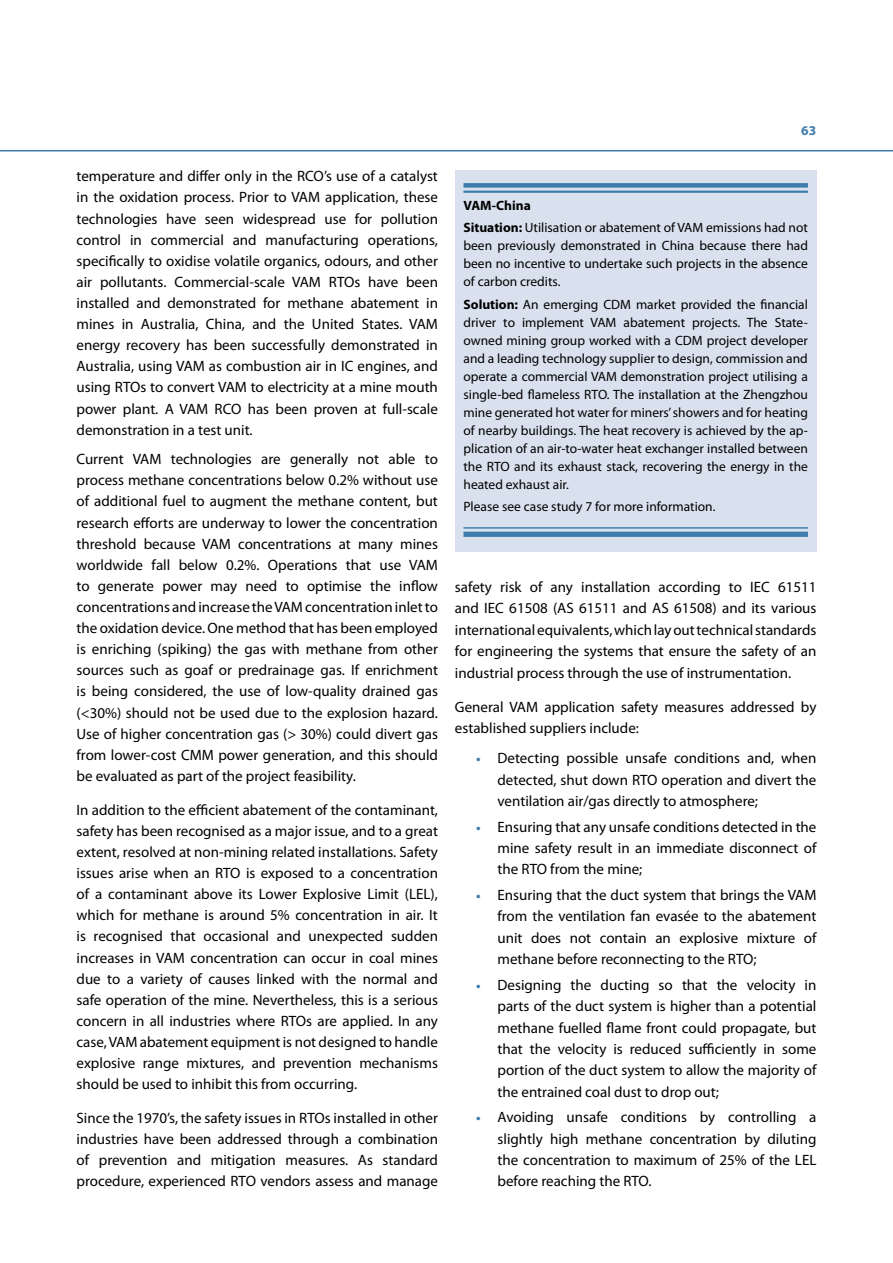
<style>
.page{position:relative;width:893px;height:1263px;background:#fff}
.page>*{position:absolute;margin:0;border:0;box-sizing:border-box;transform-origin:0 0}
.t1{font:15px/21.1px "Myriad Pro";color:#000;text-align:justify}
.t2{font:13.5px/18px "Myriad Pro";color:#000;text-align:justify}
.t3{font:700 13.5px "Myriad Pro";color:#3e7cab}
.s1{font-weight:700}
.s2{font-weight:700;font-size:13.5px;color:#3e7cab}
</style>
<div class="page">
<hr style="left:0;top:150px;width:893px;height:1px;background:#3e7cab">
<div style="left:455px;top:170px;width:361px;height:381px;background:#d9e1ef"></div>
<div style="left:463px;top:183px;width:345px;height:5px;background:#3e7cab"></div>
<hr style="left:463px;top:191px;width:345px;height:1px;background:#3e7cab">
<hr style="left:463px;top:192px;width:345px;height:1px;background:#3e7cab">
<hr style="left:463px;top:527px;width:345px;height:2px;background:#3e7cab">
<hr style="left:463px;top:532px;width:345px;height:4px;background:#3e7cab">
<hr style="left:463px;top:536px;width:345px;height:1px;background:#3e7cab">
<p class="t1" style="left:77px;top:165px;width:363px">temperature and differ only in the RCO’s use of a catalyst in the oxidation process. Prior to VAM application, these technologies have seen widespread use for pollution control in commercial and manufacturing operations, specifically to oxidise volatile organics, odours, and other air pollutants. Commercial-scale VAM RTOs have been installed and demonstrated for methane abatement in mines in Australia, China, and the United States. VAM energy recovery has been successfully demonstrated in Australia, using VAM as combustion air in IC engines, and using RTOs to convert VAM to electricity at a mine mouth power plant. A VAM RCO has been proven at full-scale demonstration in a test unit.</p>
<p class="t1" style="left:77px;top:448px;width:363px">Current VAM technologies are generally not able to process methane concentrations below 0.2% without use of additional fuel to augment the methane content, but research efforts are underway to lower the concentration threshold because VAM concentrations at many mines worldwide fall below 0.2%. Operations that use VAM to generate power may need to optimise the inflow concentrations and increase the VAM concentration inlet to the oxidation device. One method that has been employed is enriching (spiking) the gas with methane from other sources such as goaf or predrainage gas. If enrichment is being considered, the use of low-quality drained gas (&lt;30%) should not be used due to the explosion hazard.<br>Use of higher concentration gas (&gt; 30%) could divert gas from lower-cost CMM power generation, and this should be evaluated as part of the project feasibility.</p>
<p class="t1" style="left:77px;top:799px;width:363px">In addition to the efficient abatement of the contaminant, safety has been recognised as a major issue, and to a great extent, resolved at non-mining related installations. Safety issues arise when an RTO is exposed to a concentration of a contaminant above its Lower Explosive Limit (LEL), which for methane is around 5% concentration in air. It is recognised that occasional and unexpected sudden increases in VAM concentration can occur in coal mines due to a variety of causes linked with the normal and safe operation of the mine. Nevertheless, this is a serious concern in all industries where RTOs are applied. In any case, VAM abatement equipment is not designed to handle explosive range mixtures, and prevention mechanisms should be used to inhibit this from occurring.</p>
<p class="t1" style="left:77px;top:1107px;width:363px">Since the 1970’s, the safety issues in RTOs installed in other industries have been addressed through a combination of prevention and mitigation measures. As standard procedure, experienced RTO vendors assess and manage</p>
<p class="t3" style="left:801px;top:122px;width:17px">63</p>
<p class="t2" style="left:463px;top:194px;width:346px;line-height:22.2px"><span class="s1">VAM-China<br>Situation:</span> Utilisation or abatement of VAM emissions had not</p>
<p class="t2" style="left:463px;top:237px;width:346px">been previously demonstrated in China because there had been no incentive to undertake such projects in the absence of carbon credits.</p>
<p class="t2" style="left:463px;top:295px;width:346px"><span class="s1">Solution:</span> An emerging CDM market provided the financial driver to implement VAM abatement projects. The State&shy;owned mining group worked with a CDM project developer and a leading technology supplier to design, commission and operate a commercial VAM demonstration project utilising a single-bed flameless RTO. The installation at the Zhengzhou mine generated hot water for miners’ showers and for heating of nearby buildings. The heat recovery is achieved by the ap&shy;plication of an air-to-water heat exchanger installed between the RTO and its exhaust stack, recovering the energy in the heated exhaust air.</p>
<p class="t2" style="left:463px;top:497px;width:254px">Please see case study 7 for more information.</p>
<p class="t1" style="left:455px;top:576px;width:363px">safety risk of any installation according to IEC 61511 and IEC 61508 (AS 61511 and AS 61508) and its various international equivalents, which lay out technical standards for engineering the systems that ensure the safety of an industrial process through the use of instrumentation.</p>
<p class="t1" style="left:455px;top:696px;width:363px">General VAM application safety measures addressed by established suppliers include:</p>
<p class="t1" style="left:497px;top:747px;width:320px;text-indent:-21px"><span class="s2">•</span> Detecting possible unsafe conditions and, when detected, shut down RTO operation and divert the ventilation air/gas directly to atmosphere;</p>
<p class="t1" style="left:497px;top:815px;width:320px;text-indent:-21px"><span class="s2">•</span> Ensuring that any unsafe conditions detected in the mine safety result in an immediate disconnect of the RTO from the mine;</p>
<p class="t1" style="left:497px;top:884px;width:320px;text-indent:-21px"><span class="s2">•</span> Ensuring that the duct system that brings the VAM from the ventilation fan evasée to the abatement unit does not contain an explosive mixture of methane before reconnecting to the RTO;</p>
<p class="t1" style="left:497px;top:974px;width:320px;text-indent:-21px"><span class="s2">•</span> Designing the ducting so that the velocity in parts of the duct system is higher than a potential methane fuelled flame front could propagate, but that the velocity is reduced sufficiently in some portion of the duct system to allow the majority of the entrained coal dust to drop out;</p>
<p class="t1" style="left:497px;top:1106px;width:320px;text-indent:-21px"><span class="s2">•</span> Avoiding unsafe conditions by controlling a slightly high methane concentration by diluting the concentration to maximum of 25% of the LEL before reaching the RTO.</p>
</div>
